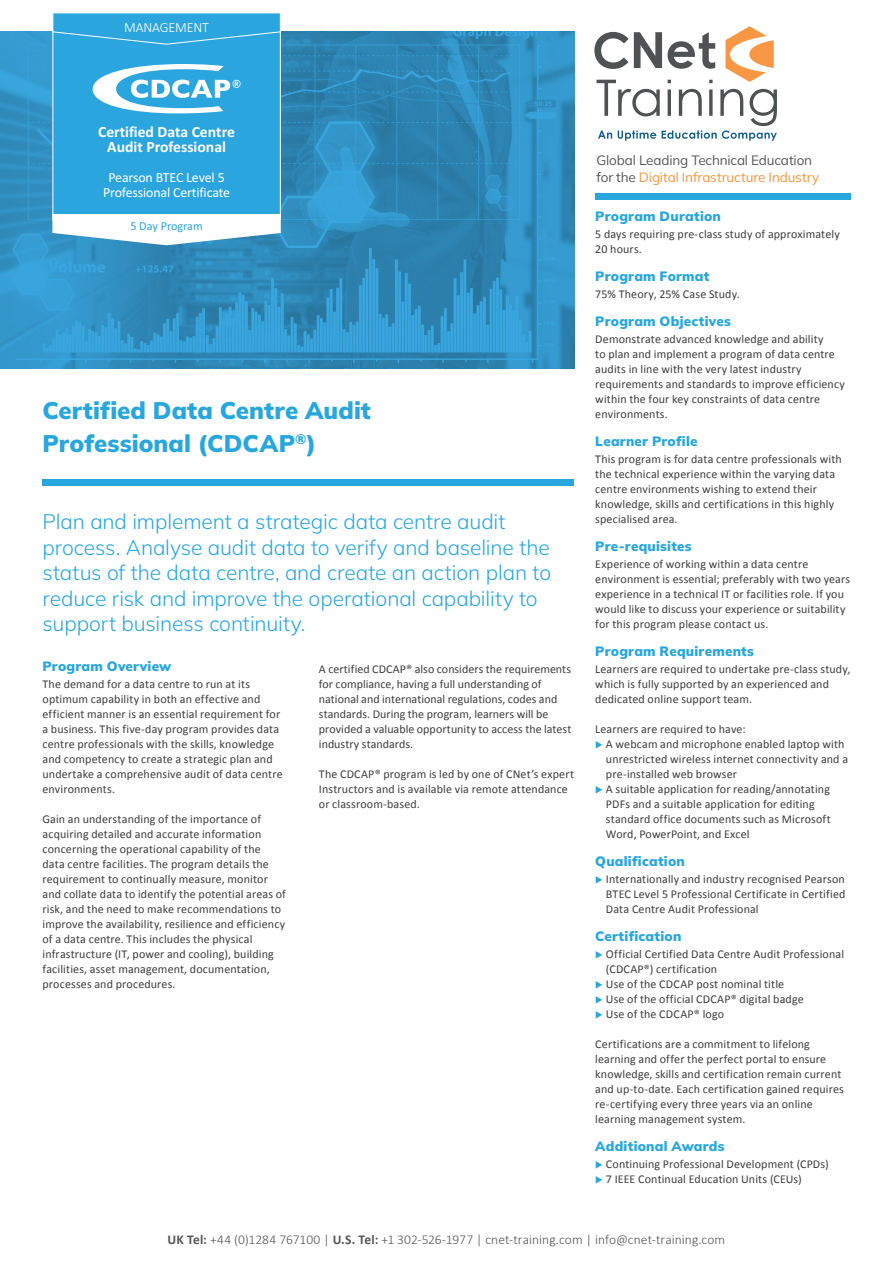
<style>
.page{position:relative;width:893px;height:1263px;background:#fff}
.page>*{position:absolute;margin:0;border:0;box-sizing:border-box;transform-origin:0 0}
.CNet_Light_header{font:900 24px/33px "Mulish";letter-spacing:.005em;color:#28a7df}
.CNet_Light_header-2{font:300 21px/25.5px "Mulish";letter-spacing:-.005em;color:#28a7df}
.t1{font:700 15.75px/15.8px "Calibri";color:#fff;text-align:center}
.t2{font:13.95px/15.8px "Calibri";letter-spacing:-.01em;color:#fff;text-align:center}
.t3{font:300 13.95px "Calibri";letter-spacing:-.01em;color:#fff}
.CNet_Blue_Sub_Head{font:900 13.5px "Mulish";letter-spacing:.015em;color:#28a7df}
.t4{font:300 13.5px "Calibri";letter-spacing:.005em;color:#575757}
.CNet_Light_header-3{font:13.5px "Mulish";letter-spacing:-.01em;color:#f4973a}
.CNet_Light_header-4{font:13.5px "Mulish";letter-spacing:-.01em;color:#575757}
.t5{font:12.15px "Calibri";color:#2ba5de}
.CNet_Body_Copy{font:12px/15px "Calibri";letter-spacing:.01em;color:#3e3e3f}
.CNet_Blue_Sub_Head-2{font:12px/15px "Calibri";letter-spacing:.01em;color:#3e3e3f}
.s1{color:#575757}
.s2{color:#28a7df}
.s3{font-weight:700}
</style>
<div class="page">
<div style="left:595px;top:193px;width:255px;height:6px;background:#28a7df"></div>
<div style="left:43px;top:479px;width:531px;height:6px;background:#28a7df"></div>
<img style="left:0;top:32px;width:574px;height:337px">
<div style="left:53px;top:13px;width:227px;height:206px;background:#2ba5de"></div>
<svg style="left:52px;top:13px;width:229px;height:32px"></svg>
<svg style="left:52px;top:214px;width:229px;height:31px"></svg>
<svg style="left:93px;top:64px;width:148px;height:49px"></svg>
<svg style="left:594px;top:26px;width:183px;height:115px"></svg>
<p class="t3" style="left:124px;top:19px;width:86px">MANAGEMENT</p>
<p class="t1" style="left:98px;top:123px;width:138px">Certified Data Centre<br>Audit Professional</p>
<p class="t2" style="left:103px;top:169px;width:128px">Pearson BTEC Level 5<br>Professional Certificate</p>
<p class="t5" style="left:130px;top:217px;width:74px">5 Day Program</p>
<p class="CNet_Light_header" style="left:43px;top:393px;width:330px">Certified Data Centre Audit<br>Professional (CDCAP<sup>®</sup>)</p>
<p class="CNet_Light_header-2" style="left:43px;top:508px;width:510px">Plan and implement a strategic data centre audit process. Analyse audit data to verify and baseline the status of the data centre, and create an action plan to reduce risk and improve the operational capability to support business continuity.</p>
<p class="CNet_Blue_Sub_Head" style="left:43px;top:657px;width:130px">Program Overview</p>
<p class="CNet_Body_Copy" style="left:43px;top:676px;width:242px">The demand for a data centre to run at its optimum capability in both an effective and efficient manner is an essential requirement for a business. This five-day program provides data centre professionals with the skills, knowledge and competency to create a strategic plan and undertake a comprehensive audit of data centre environments.</p>
<p class="CNet_Body_Copy" style="left:43px;top:811px;width:245px">Gain an understanding of the importance of acquiring detailed and accurate information concerning the operational capability of the data centre facilities. The program details the requirement to continually measure, monitor and collate data to identify the potential areas of risk, and the need to make recommendations to improve the availability, resilience and efficiency of a data centre. This includes the physical infrastructure (IT, power and cooling), building facilities, asset management, documentation, processes and procedures.</p>
<p class="CNet_Body_Copy" style="left:319px;top:661px;width:254px">A certified CDCAP® also considers the requirements for compliance, having a full understanding of national and international regulations, codes and standards. During the program, learners will be provided a valuable opportunity to access the latest industry standards.</p>
<p class="CNet_Body_Copy" style="left:319px;top:766px;width:257px">The CDCAP® program is led by one of CNet’s expert<br>Instructors and is available via remote attendance or classroom-based.</p>
<p class="CNet_Light_header-4" style="left:596px;top:151px;width:217px">Global Leading Technical Education</p>
<p class="CNet_Light_header-3" style="left:596px;top:168px;width:224px"><span class="s1">for the</span> Digital Infrastructure Industry</p>
<p class="CNet_Blue_Sub_Head" style="left:595px;top:207px;width:127px">Program Duration</p>
<p class="CNet_Blue_Sub_Head-2" style="left:595px;top:226px;width:246px">5 days requiring pre-class study of approximately<br>20 hours.</p>
<p class="CNet_Blue_Sub_Head" style="left:595px;top:267px;width:116px">Program Format</p>
<p class="CNet_Blue_Sub_Head-2" style="left:595px;top:286px;width:146px">75% Theory, 25% Case Study.</p>
<p class="CNet_Blue_Sub_Head" style="left:595px;top:312px;width:137px">Program Objectives</p>
<p class="CNet_Body_Copy" style="left:595px;top:331px;width:251px">Demonstrate advanced knowledge and ability<br>to plan and implement a program of data centre audits in line with the very latest industry requirements and standards to improve efficiency within the four key constraints of data centre environments.</p>
<p class="CNet_Blue_Sub_Head" style="left:595px;top:432px;width:104px">Learner Profile</p>
<p class="CNet_Body_Copy" style="left:595px;top:451px;width:248px">This program is for data centre professionals with the technical experience within the varying data centre environments wishing to extend their knowledge, skills and certifications in this highly specialised area.</p>
<p class="CNet_Blue_Sub_Head" style="left:595px;top:537px;width:98px">Pre-requisites</p>
<p class="CNet_Body_Copy" style="left:595px;top:556px;width:256px">Experience of working within a data centre environment is essential; preferably with two years experience in a technical IT or facilities role. If you would like to discuss your experience or suitability for this program please contact us.</p>
<p class="CNet_Blue_Sub_Head" style="left:595px;top:642px;width:160px">Program Requirements</p>
<p class="CNet_Body_Copy" style="left:595px;top:661px;width:257px">Learners are required to undertake pre-class study, which is fully supported by an experienced and dedicated online support team.</p>
<p class="CNet_Body_Copy" style="left:595px;top:721px;width:152px">Learners are required to have:</p>
<p class="CNet_Body_Copy" style="left:606px;top:736px;width:244px;text-indent:-11px"><span class="s2">◆</span> A webcam and microphone enabled laptop with unrestricted wireless internet connectivity and a pre-installed web browser</p>
<p class="CNet_Body_Copy" style="left:606px;top:781px;width:226px;text-indent:-11px"><span class="s2">◆</span> A suitable application for reading/annotating PDFs and a suitable application for editing standard office documents such as Microsoft Word, PowerPoint, and Excel</p>
<p class="CNet_Blue_Sub_Head" style="left:595px;top:852px;width:91px">Qualification</p>
<p class="CNet_Body_Copy" style="left:606px;top:871px;width:241px;text-align:justify;text-indent:-11px"><span class="s2">◆</span> Internationally and industry recognised Pearson BTEC Level 5 Professional Certificate in Certified Data Centre Audit Professional</p>
<p class="CNet_Blue_Sub_Head" style="left:595px;top:927px;width:88px">Certification</p>
<p class="CNet_Body_Copy" style="left:606px;top:946px;width:240px;text-indent:-11px"><span class="s2">◆</span> Official Certified Data Centre Audit Professional (CDCAP®) certification</p>
<p class="CNet_Body_Copy" style="left:595px;top:976px;width:190px"><span class="s2">◆</span> Use of the CDCAP post nominal title</p>
<p class="CNet_Body_Copy" style="left:595px;top:991px;width:210px"><span class="s2">◆</span> Use of the official CDCAP® digital badge</p>
<p class="CNet_Body_Copy" style="left:595px;top:1006px;width:130px"><span class="s2">◆</span> Use of the CDCAP® logo</p>
<p class="CNet_Body_Copy" style="left:595px;top:1036px;width:250px">Certifications are a commitment to lifelong learning and offer the perfect portal to ensure knowledge, skills and certification remain current and up-to-date. Each certification gained requires re-certifying every three years via an online learning management system.</p>
<p class="CNet_Blue_Sub_Head" style="left:595px;top:1137px;width:131px">Additional Awards</p>
<p class="CNet_Body_Copy" style="left:595px;top:1156px;width:235px"><span class="s2">◆</span> Continuing Professional Development (CPDs)</p>
<p class="CNet_Body_Copy" style="left:595px;top:1171px;width:208px"><span class="s2">◆</span> 7 IEEE Continual Education Units (CEUs)</p>
<p class="t4" style="left:168px;top:1231px;width:559px"><span class="s3">UK Tel:</span> +44 (0)1284 767100 | <span class="s3">U.S. Tel:</span> +1 302-526-1977 | cnet-training.com | info@cnet-training.com</p>
</div>
